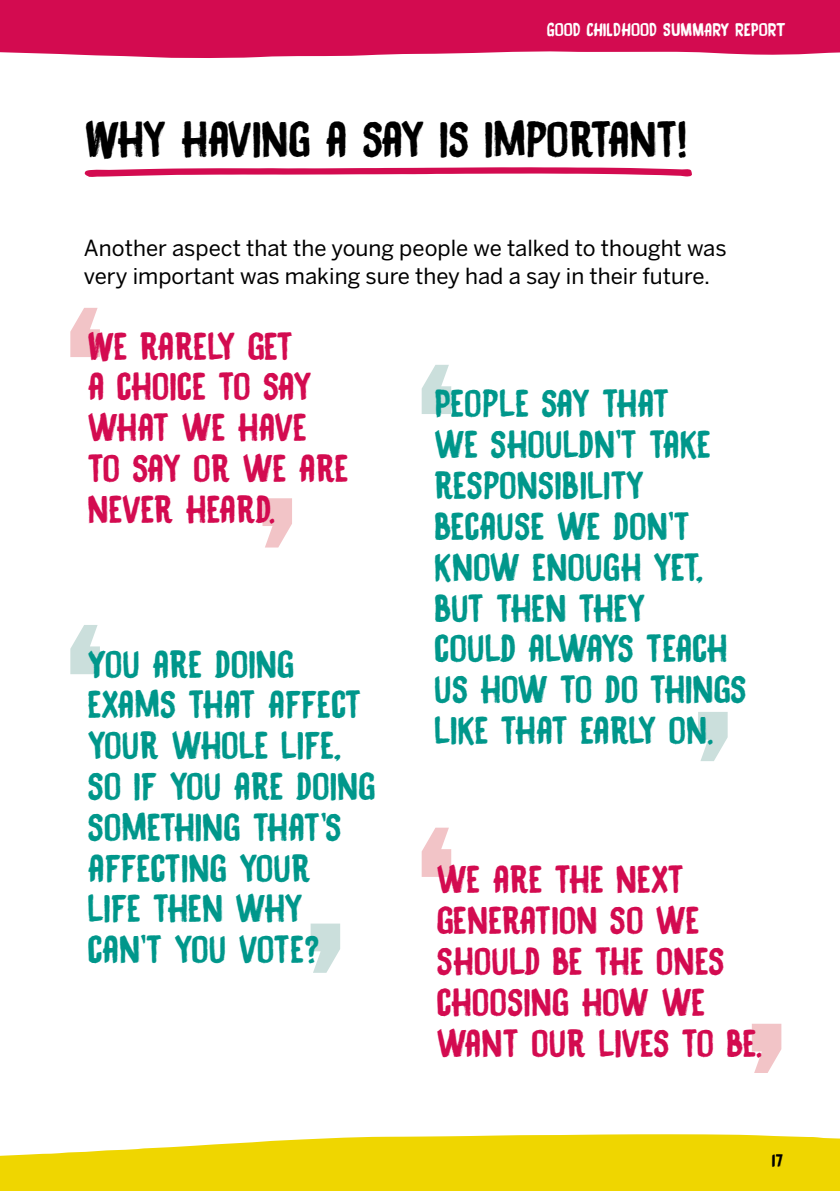
<style>
.page{position:relative;width:840px;height:1191px;background:#fff}
.page>*{position:absolute;margin:0;border:0;box-sizing:border-box;transform-origin:0 0}
.t1{font:44px "Black Bamboo";letter-spacing:-.01em;color:#000}
.t2{font:34px/40.8px "Black Bamboo";color:#00978b}
.t3{font:34px/40.8px "Black Bamboo";color:#d30b50}
.t4{font:34px/40.8px "Black Bamboo";letter-spacing:-.025em;color:#d30b50}
.t5{font:22px/28px "Benton Sans";color:#000}
.t6{font:16px "Black Bamboo";color:#fff}
.t7{font:16px "Black Bamboo";color:#000}
</style>
<div class="page">
<svg style="left:0;top:0;width:839px;height:58px;background:#d51a5b"></svg>
<hr style="left:0;top:0;width:164px;height:1px;background:#d30b50">
<svg style="left:0;top:1134px;width:839px;height:57px;background:#f0da1b"></svg>
<svg style="left:84px;top:167px;width:607px;height:10px"></svg>
<svg style="left:70px;top:625px;width:30px;height:49px"></svg>
<svg style="left:421px;top:827px;width:30px;height:50px"></svg>
<svg style="left:70px;top:308px;width:30px;height:49px"></svg>
<svg style="left:421px;top:365px;width:30px;height:49px"></svg>
<svg style="left:310px;top:923px;width:30px;height:49px"></svg>
<svg style="left:752px;top:1023px;width:29px;height:50px"></svg>
<svg style="left:262px;top:498px;width:30px;height:49px"></svg>
<svg style="left:698px;top:712px;width:29px;height:49px"></svg>
<p class="t6" style="left:546px;top:18px;width:240px">GOOD CHILDHOOD SUMMARY REPORT</p>
<p class="t1" style="left:85px;top:106px;width:604px">WHY HAVING A SAY IS IMPORTANT!</p>
<p class="t5" style="left:84px;top:233px;width:644px">Another aspect that the young people we talked to thought was very important was making sure they had a say in their future.</p>
<p class="t4" style="left:87px;top:325px;width:263px">WE RARELY GET<br>A CHOICE TO SAY<br>WHAT WE HAVE<br>TO SAY OR WE ARE<br>NEVER HEARD.</p>
<p class="t2" style="left:87px;top:643px;width:290px">YOU ARE DOING<br>EXAMS THAT AFFECT<br>YOUR WHOLE LIFE,<br>SO IF YOU ARE DOING<br>SOMETHING THAT’S<br>AFFECTING YOUR<br>LIFE THEN WHY<br>CAN’T YOU VOTE?</p>
<p class="t2" style="left:434px;top:383px;width:314px">PEOPLE SAY THAT<br>WE SHOULDN’T TAKE<br>RESPONSIBILITY<br>BECAUSE WE DON’T<br>KNOW ENOUGH YET,<br>BUT THEN THEY<br>COULD ALWAYS TEACH<br>US HOW TO DO THINGS<br>LIKE THAT EARLY ON.</p>
<p class="t3" style="left:436px;top:858px;width:327px">WE ARE THE NEXT<br>GENERATION SO WE<br>SHOULD BE THE ONES<br>CHOOSING HOW WE<br>WANT OUR LIVES TO BE.</p>
<p class="t7" style="left:771px;top:1148px;width:13px">17</p>
</div>
